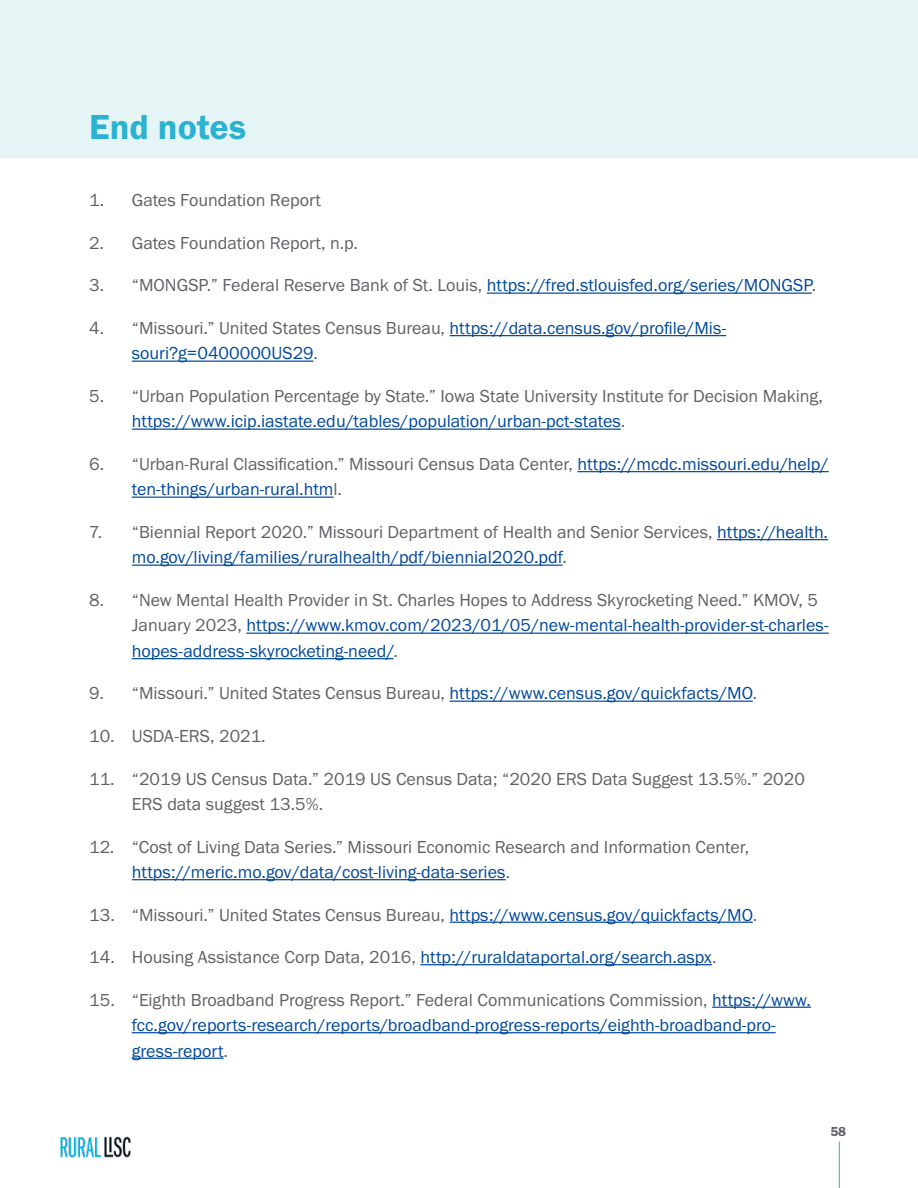
<style>
.page{position:relative;width:918px;height:1188px;background:#fff}
.page>*{position:absolute;margin:0;border:0;box-sizing:border-box;transform-origin:0 0}
.t1{font:36px "Franklin Gothic URW Dem";color:#2bb1d1}
.t2{font:18px/25.5px "Franklin Gothic URW Boo";color:#5d6164}
.t3{font:18px/25.5px "Franklin Gothic URW Boo";color:#00489a}
.t4{font:13.5px "Franklin Gothic URW Dem";color:#5d6164}
.s1{color:#00489a}
.s2{color:#5d6164}
</style>
<div class="page">
<hr style="left:839px;top:1142px;width:1px;height:46px;background:#2bb1d1">
<img style="left:60px;top:1136px;width:71px;height:22px">
<div style="left:0;top:0;width:918px;height:157px;background:#e5f4f4"></div>
<hr style="left:487px;top:293px;width:325px;height:1px;background:#00489a">
<hr style="left:450px;top:335px;width:276px;height:1px;background:#00489a">
<hr style="left:132px;top:361px;width:181px;height:1px;background:#00489a">
<hr style="left:132px;top:429px;width:489px;height:1px;background:#00489a">
<hr style="left:577px;top:471px;width:252px;height:1px;background:#00489a">
<hr style="left:132px;top:497px;width:202px;height:1px;background:#00489a">
<hr style="left:717px;top:539px;width:111px;height:1px;background:#00489a">
<hr style="left:132px;top:565px;width:431px;height:1px;background:#00489a">
<hr style="left:246px;top:633px;width:583px;height:1px;background:#00489a">
<hr style="left:132px;top:658px;width:262px;height:1px;background:#00489a">
<hr style="left:450px;top:701px;width:303px;height:1px;background:#00489a">
<hr style="left:132px;top:879px;width:374px;height:1px;background:#00489a">
<hr style="left:450px;top:922px;width:303px;height:1px;background:#00489a">
<hr style="left:421px;top:964px;width:291px;height:1px;background:#00489a">
<hr style="left:712px;top:1007px;width:99px;height:1px;background:#00489a">
<hr style="left:132px;top:1032px;width:644px;height:1px;background:#00489a">
<hr style="left:132px;top:1058px;width:92px;height:1px;background:#00489a">
<h1 class="t1" style="left:89px;top:105px;width:158px">End notes</h1>
<p class="t2" style="left:89px;top:187px;width:233px">1. Gates Foundation Report</p>
<p class="t2" style="left:89px;top:230px;width:270px">2. Gates Foundation Report, n.p.</p>
<p class="t2" style="left:89px;top:272px;width:729px">3. “MONGSP.” Federal Reserve Bank of St. Louis, <span class="s1">https://fred.stlouisfed.org/series/MONGSP</span>.</p>
<p class="t3" style="left:132px;top:315px;width:596px;text-indent:-43px"><span class="s2">4. “Missouri.” United States Census Bureau,</span> https://data.census.gov/profile/Mis&shy;souri?g=0400000US29<span class="s2">.</span></p>
<p class="t2" style="left:132px;top:383px;width:693px;text-indent:-43px">5. “Urban Population Percentage by State.” Iowa State University Institute for Decision Making, <span class="s1">https://www.icip.iastate.edu/tables/population/urban-pct-states</span>.</p>
<p class="t2" style="left:132px;top:451px;width:698px;text-indent:-43px">6. “Urban-Rural Classification.” Missouri Census Data Center, <span class="s1">https://mcdc.missouri.edu/help/ ten-things/urban-rural.htm</span>l.</p>
<p class="t3" style="left:132px;top:519px;width:698px;text-indent:-43px"><span class="s2">7. “Biennial Report 2020.” Missouri Department of Health and Senior Services,</span> https://health. mo.gov/living/families/ruralhealth/pdf/biennial2020.pdf<span class="s2">.</span></p>
<p class="t3" style="left:132px;top:587px;width:698px;text-indent:-43px"><span class="s2">8. “New Mental Health Provider in St. Charles Hopes to Address Skyrocketing Need.” KMOV, 5<br>January 2023,</span> https://www.kmov.com/2023/01/05/new-mental-health-provider-st-charles&shy;hopes-address-skyrocketing-need/<span class="s2">.</span></p>
<p class="t2" style="left:89px;top:680px;width:669px">9. “Missouri.” United States Census Bureau, <span class="s1">https://www.census.gov/quickfacts/MO</span>.</p>
<p class="t2" style="left:89px;top:723px;width:178px">10. USDA-ERS, 2021.</p>
<p class="t2" style="left:132px;top:765px;width:675px;text-indent:-43px">11. “2019 US Census Data.” 2019 US Census Data; “2020 ERS Data Suggest 13.5%.” 2020<br>ERS data suggest 13.5%.</p>
<p class="t2" style="left:132px;top:833px;width:619px;text-indent:-43px">12. “Cost of Living Data Series.” Missouri Economic Research and Information Center, <span class="s1">https://meric.mo.gov/data/cost-living-data-series</span>.</p>
<p class="t2" style="left:89px;top:901px;width:670px">13. “Missouri.” United States Census Bureau, <span class="s1">https://www.census.gov/quickfacts/MO</span>.</p>
<p class="t3" style="left:89px;top:944px;width:629px"><span class="s2">14. Housing Assistance Corp Data, 2016,</span> http://ruraldataportal.org/search.aspx<span class="s2">.</span></p>
<p class="t3" style="left:132px;top:987px;width:681px;text-indent:-43px"><span class="s2">15. “Eighth Broadband Progress Report.” Federal Communications Commission,</span> https://www. fcc.gov/reports-research/reports/broadband-progress-reports/eighth-broadband-pro&shy;gress-report<span class="s2">.</span></p>
<p class="t4" style="left:830px;top:1123px;width:17px">58</p>
</div>
